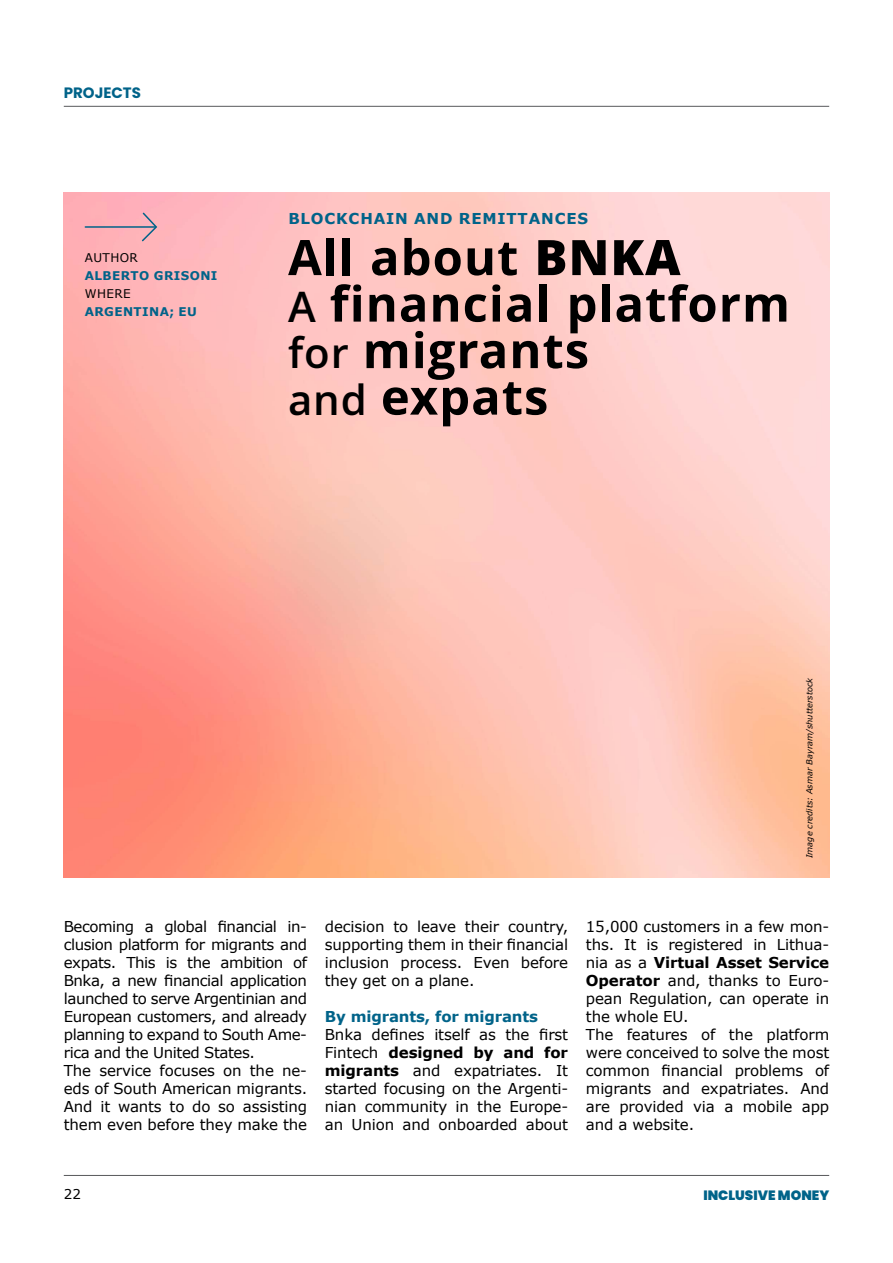
<style>
.page{position:relative;width:893px;height:1263px;background:#fff}
.page>*{position:absolute;margin:0;border:0;box-sizing:border-box;transform-origin:0 0}
.t1{font:700 52.5px/46.5px "Khula";letter-spacing:.02em;color:#000}
.t2{font:15px/18px "Verdana";letter-spacing:-.01em;color:#000;text-align:justify}
.t3{font:15px/18px "Verdana";letter-spacing:-.03em;color:#000}
.t4{font:700 15px "Verdana";letter-spacing:.055em;color:#006389}
.t5{font:700 15px "Verdana";letter-spacing:-.01em;color:#006389}
.t6{font:700 15px "Poppins";color:#006389}
.t7{font:900 13.5px "Poppins";color:#006389}
.t8{font:13.5px "Verdana";color:#000}
.t9{font:700 12px "Verdana";letter-spacing:.035em;color:#006389}
.t10{font:12px "Verdana";letter-spacing:.035em;color:#000}
.t11{font:italic 8.25px "Verdana";color:#000}
.s1{font-weight:800}
.s2{font-weight:600;font-size:45px}
.s3{font-weight:700}
</style>
<div class="page">
<hr style="left:64px;top:1175px;width:765px;height:1px;background:#58595b">
<hr style="left:64px;top:106px;width:765px;height:1px;background:#58595b">
<hr style="left:85px;top:226px;width:71px;height:2px;background:#006389">
<svg style="left:140px;top:211px;width:18px;height:32px"></svg>
<p class="t6" style="left:64px;top:84px;width:50px">PROJECTS</p>
<p class="t10" style="left:85px;top:249px;width:55px">AUTHOR</p>
<p class="t9" style="left:85px;top:267px;width:99px">Albe rto grisoni</p>
<p class="t10" style="left:85px;top:285px;width:48px">WHERE</p>
<p class="t9" style="left:85px;top:303px;width:30px">Argentina</p>
<p class="t9" style="left:169px;top:303px;width:29px">; EU</p>
<p class="t4" style="left:288px;top:208px;width:301px">BLOCKCHAIN AND REMITTANCES</p>
<h1 class="t1" style="left:288px;top:234px;width:503px">All about <span class="s1">BNKA<br></span><span class="s2">A</span> financial platform <span class="s2">for</span> migrants<br><span class="s2">and</span> expats</h1>
<p class="t11" style="left:804px;top:858px;width:182px;rotate:-90deg">Image credits: Asmar Bayram/shutterstock</p>
<p class="t3" style="left:64px;top:917px;width:245px">Becoming a global financial in&shy;clusion platform for migrants and expats. This is the ambition of<br>Bnka, a new financial application launched to serve Argentinian and<br>European customers, and already planning to expand to South Ame&shy;rica and the United States.<br>The service focuses on the ne&shy;eds of South American migrants.<br>And it wants to do so assisting them even before they make the</p>
<p class="t2" style="left:325px;top:917px;width:245px">decision to leave their country, supporting them in their financial inclusion process. Even before they get on a plane.</p>
<p class="t5" style="left:325px;top:1006px;width:215px">By migrants, for migrants</p>
<p class="t2" style="left:325px;top:1025px;width:245px">Bnka defines itself as the first Fintech <span class="s3">designed by and for migrants</span> and expatriates. It started focusing on the Argenti&shy;nian community in the Europe&shy;an Union and onboarded about</p>
<p class="t2" style="left:586px;top:917px;width:245px;text-align:left">15,000 customers in a few mon&shy;ths. It is registered in Lithua&shy;nia as a <span class="s3">Virtual Asset Service<br>Operator</span> and, thanks to Euro&shy;pean Regulation, can operate in the whole EU.<br>The features of the platform were conceived to solve the most common financial problems of migrants and expatriates. And are provided via a mobile app and a website.</p>
<p class="t8" style="left:64px;top:1185px;width:19px">22</p>
<p class="t7" style="left:703px;top:1187px;width:127px">INCLUSIVE MONEY</p>
</div>
